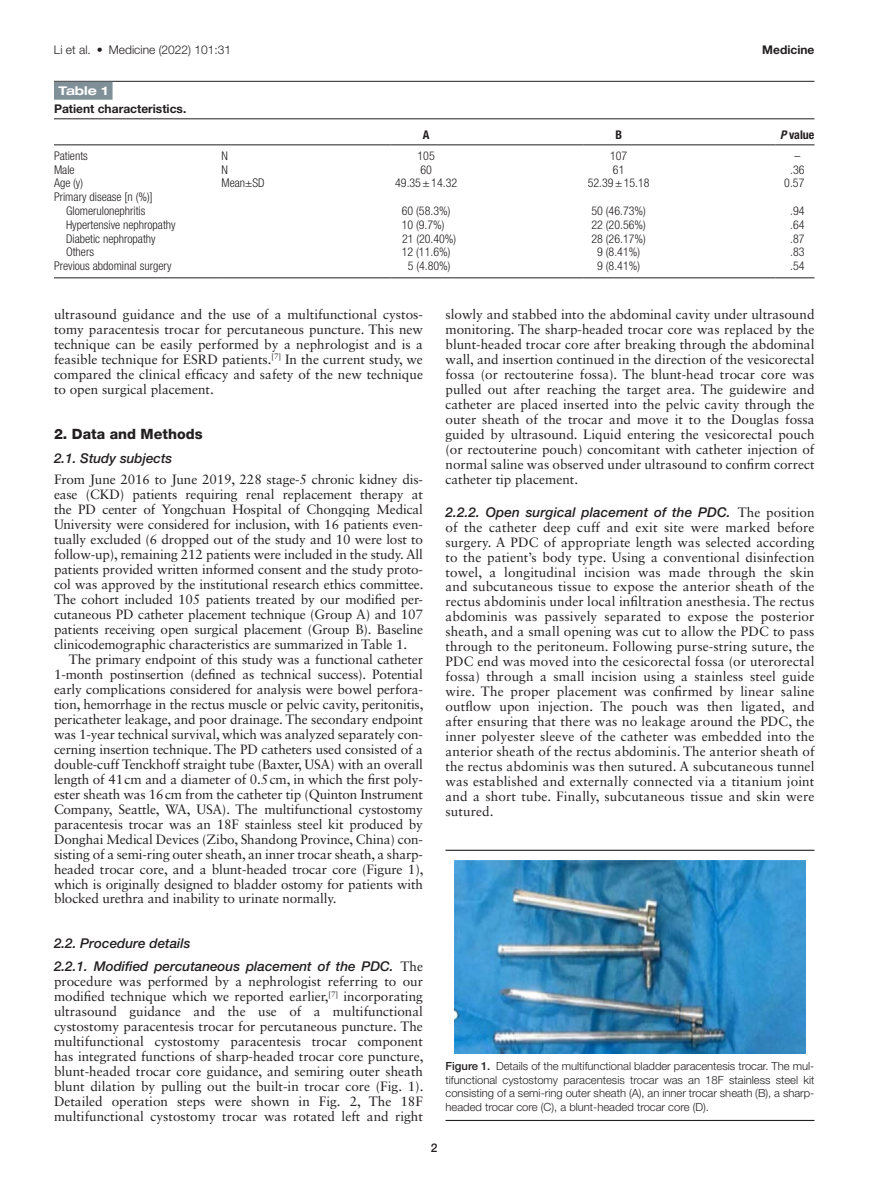
<style>
.page{position:relative;width:891px;height:1188px;background:#fff}
.page>*{position:absolute;margin:0;border:0;box-sizing:border-box;transform-origin:0 0}
.t1{font:800 14.25px "Helvetica Neue LT Std";color:#231f20}
.t2{font:13.5px/15px "Sabon LT Std";color:#231f20;text-align:justify}
.t3{font:italic 500 13.5px/22.5px "Helvetica Neue LT Std";color:#231f20}
.t4{font:300 condensed 12px/13.8px "Helvetica Neue LT Std";color:#231f20;text-align:center}
.t5{font:700 12px "Helvetica Neue LT Std";color:#231f20}
.t6{font:300 12px "Helvetica Neue LT Std";color:#231f20}
.t7{font:700 condensed 12px "Helvetica Neue LT Std";color:#231f20}
.t8{font:700 expanded 12px "Helvetica Neue LT Std";color:#fff}
.t9{font:500 12px "Helvetica Neue LT Std";color:#231f20}
.t10{font:300 11.25px/13.5px "Helvetica Neue LT Std";color:#231f20;text-align:justify}
.s1{font-style:italic}
.s2{font-family:"Sabon LT Std";font-weight:400;font-style:normal}
.s3{font-weight:500}
</style>
<div class="page">
<hr style="left:54px;top:81px;width:760px;height:1px;background:#231f20">
<div style="left:54px;top:82px;width:59px;height:18px;background:#7f9098"></div>
<hr style="left:54px;top:118px;width:760px;height:1px;background:#231f20">
<hr style="left:54px;top:144px;width:163px;height:1px;background:#231f20">
<hr style="left:217px;top:144px;width:174px;height:1px;background:#231f20">
<hr style="left:391px;top:144px;width:192px;height:1px;background:#231f20">
<hr style="left:583px;top:144px;width:193px;height:1px;background:#231f20">
<hr style="left:776px;top:144px;width:39px;height:1px;background:#231f20">
<hr style="left:54px;top:277px;width:163px;height:1px;background:#231f20">
<hr style="left:217px;top:277px;width:174px;height:1px;background:#231f20">
<hr style="left:391px;top:277px;width:192px;height:1px;background:#231f20">
<hr style="left:583px;top:277px;width:193px;height:1px;background:#231f20">
<hr style="left:776px;top:277px;width:39px;height:1px;background:#231f20">
<img style="left:454px;top:861px;width:352px;height:192px">
<hr style="left:446px;top:850px;width:368px;height:1px;background:#231f20">
<hr style="left:446px;top:1120px;width:368px;height:1px;background:#231f20">
<p class="t6" style="left:54px;top:42px;width:179px">Li et al. • Medicine (2022) 101:31</p>
<p class="t5" style="left:762px;top:42px;width:54px">Medicine</p>
<p class="t8" style="left:58px;top:83px;width:51px">Table 1</p>
<p class="t5" style="left:54px;top:101px;width:134px">Patient characteristics.</p>
<p class="t7" style="left:423px;top:127px;width:8px">A</p>
<p class="t7" style="left:615px;top:127px;width:8px">B</p>
<p class="t7" style="left:780px;top:127px;width:36px"><span class="s1">P</span> value</p>
<p class="t4" style="left:54px;top:149px;width:35px">Patients</p>
<p class="t4" style="left:221px;top:149px;width:8px">N</p>
<p class="t4" style="left:418px;top:149px;width:19px">105</p>
<p class="t4" style="left:610px;top:149px;width:19px">107</p>
<p class="t4" style="left:794px;top:149px;width:7px">–</p>
<p class="t4" style="left:54px;top:162px;width:22px">Male</p>
<p class="t4" style="left:221px;top:162px;width:8px">N</p>
<p class="t4" style="left:420px;top:162px;width:13px">60</p>
<p class="t4" style="left:613px;top:162px;width:13px">61</p>
<p class="t4" style="left:790px;top:162px;width:16px">.36</p>
<p class="t4" style="left:54px;top:176px;width:31px">Age (y)</p>
<p class="t4" style="left:221px;top:176px;width:45px">Mean±SD</p>
<p class="t4" style="left:395px;top:176px;width:64px">49.35±14.32</p>
<p class="t4" style="left:588px;top:176px;width:64px">52.39±15.18</p>
<p class="t4" style="left:784px;top:176px;width:22px">0.57</p>
<p class="t4" style="left:54px;top:190px;width:100px">Primary disease [n (%)]<br>Glomerulonephritis</p>
<p class="t4" style="left:402px;top:204px;width:50px">60 (58.3%)</p>
<p class="t4" style="left:592px;top:204px;width:56px">50 (46.73%)</p>
<p class="t4" style="left:790px;top:204px;width:16px">.94</p>
<p class="t4" style="left:66px;top:218px;width:111px">Hypertensive nephropathy</p>
<p class="t4" style="left:402px;top:218px;width:44px">10 (9.7%)</p>
<p class="t4" style="left:592px;top:218px;width:56px">22 (20.56%)</p>
<p class="t4" style="left:790px;top:218px;width:16px">.64</p>
<p class="t4" style="left:66px;top:231px;width:91px">Diabetic nephropathy</p>
<p class="t4" style="left:402px;top:231px;width:56px">21 (20.40%)</p>
<p class="t4" style="left:592px;top:231px;width:56px">28 (26.17%)</p>
<p class="t4" style="left:790px;top:231px;width:16px">.87</p>
<p class="t4" style="left:66px;top:245px;width:30px">Others</p>
<p class="t4" style="left:402px;top:245px;width:50px">12 (11.6%)</p>
<p class="t4" style="left:597px;top:245px;width:44px">9 (8.41%)</p>
<p class="t4" style="left:790px;top:245px;width:16px">.83</p>
<p class="t4" style="left:54px;top:259px;width:119px">Previous abdominal surgery</p>
<p class="t4" style="left:408px;top:259px;width:44px">5 (4.80%)</p>
<p class="t4" style="left:597px;top:259px;width:44px">9 (8.41%)</p>
<p class="t4" style="left:790px;top:259px;width:16px">.54</p>
<p class="t2" style="left:54px;top:306px;width:371px">ultrasound guidance and the use of a multifunctional cystos&shy;tomy paracentesis trocar for percutaneous puncture. This new technique can be easily performed by a nephrologist and is a feasible technique for ESRD patients.<sup>[7]</sup> In the current study, we compared the clinical efficacy and safety of the new technique to open surgical placement.</p>
<p class="t1" style="left:54px;top:425px;width:150px">2. Data and Methods</p>
<p class="t3" style="left:54px;top:446px;width:120px">2.1. Study subjects</p>
<p class="t2" style="left:54px;top:471px;width:371px">From June 2016 to June 2019, 228 stage-5 chronic kidney dis&shy;ease (CKD) patients requiring renal replacement therapy at the PD center of Yongchuan Hospital of Chongqing Medical University were considered for inclusion, with 16 patients even&shy;tually excluded (6 dropped out of the study and 10 were lost to follow-up), remaining 212 patients were included in the study. All patients provided written informed consent and the study proto&shy;col was approved by the institutional research ethics committee.<br>The cohort included 105 patients treated by our modified per&shy;cutaneous PD catheter placement technique (Group A) and 107 patients receiving open surgical placement (Group B). Baseline clinicodemographic characteristics are summarized in Table 1.</p>
<p class="t2" style="left:54px;top:651px;width:371px;text-indent:15px">The primary endpoint of this study was a functional catheter 1-month postinsertion (defined as technical success). Potential early complications considered for analysis were bowel perfora&shy;tion, hemorrhage in the rectus muscle or pelvic cavity, peritonitis, pericatheter leakage, and poor drainage. The secondary endpoint was 1-year technical survival, which was analyzed separately con&shy;cerning insertion technique. The PD catheters used consisted of a double-cuff Tenckhoff straight tube (Baxter, USA) with an overall length of 41cm and a diameter of 0.5cm, in which the first poly&shy;ester sheath was 16cm from the catheter tip (Quinton Instrument Company, Seattle, WA, USA). The multifunctional cystostomy paracentesis trocar was an 18F stainless steel kit produced by Donghai Medical Devices (Zibo, Shandong Province, China) con&shy;sisting of a semi-ring outer sheath, an inner trocar sheath, a sharp&shy;headed trocar core, and a blunt-headed trocar core (Figure 1), which is originally designed to bladder ostomy for patients with blocked urethra and inability to urinate normally.</p>
<p class="t3" style="left:54px;top:932px;width:370px">2.2. Procedure details<br>2.2.1. Modified percutaneous placement of the PDC. <span class="s2">The</span></p>
<p class="t2" style="left:54px;top:974px;width:371px">procedure was performed by a nephrologist referring to our modified technique which we reported earlier,<sup>[7]</sup> incorporating ultrasound guidance and the use of a multifunctional cystostomy paracentesis trocar for percutaneous puncture. The multifunctional cystostomy paracentesis trocar component has integrated functions of sharp-headed trocar core puncture, blunt-headed trocar core guidance, and semiring outer sheath blunt dilation by pulling out the built-in trocar core (Fig. 1).<br>Detailed operation steps were shown in Fig. 2, The 18F multifunctional cystostomy trocar was rotated left and right</p>
<p class="t2" style="left:446px;top:306px;width:371px">slowly and stabbed into the abdominal cavity under ultrasound monitoring. The sharp-headed trocar core was replaced by the blunt-headed trocar core after breaking through the abdominal wall, and insertion continued in the direction of the vesicorectal fossa (or rectouterine fossa). The blunt-head trocar core was pulled out after reaching the target area. The guidewire and catheter are placed inserted into the pelvic cavity through the outer sheath of the trocar and move it to the Douglas fossa guided by ultrasound. Liquid entering the vesicorectal pouch (or rectouterine pouch) concomitant with catheter injection of normal saline was observed under ultrasound to confirm correct catheter tip placement.</p>
<p class="t3" style="left:446px;top:500px;width:371px">2.2.2. Open surgical placement of the PDC. <span class="s2">The position</span></p>
<p class="t2" style="left:446px;top:519px;width:371px">of the catheter deep cuff and exit site were marked before surgery. A PDC of appropriate length was selected according to the patient’s body type. Using a conventional disinfection towel, a longitudinal incision was made through the skin and subcutaneous tissue to expose the anterior sheath of the rectus abdominis under local infiltration anesthesia. The rectus abdominis was passively separated to expose the posterior sheath, and a small opening was cut to allow the PDC to pass through to the peritoneum. Following purse-string suture, the PDC end was moved into the cesicorectal fossa (or uterorectal fossa) through a small incision using a stainless steel guide wire. The proper placement was confirmed by linear saline outflow upon injection. The pouch was then ligated, and after ensuring that there was no leakage around the PDC, the inner polyester sleeve of the catheter was embedded into the anterior sheath of the rectus abdominis. The anterior sheath of the rectus abdominis was then sutured. A subcutaneous tunnel was established and externally connected via a titanium joint and a short tube. Finally, subcutaneous tissue and skin were sutured.</p>
<p class="t10" style="left:446px;top:1059px;width:370px"><span class="s3">Figure 1.</span> Details of the multifunctional bladder paracentesis trocar. The mul&shy;tifunctional cystostomy paracentesis trocar was an 18F stainless steel kit consisting of a semi-ring outer sheath (A), an inner trocar sheath (B), a sharp&shy;headed trocar core (C), a blunt-headed trocar core (D).</p>
<p class="t9" style="left:431px;top:1140px;width:8px">2</p>
</div>
